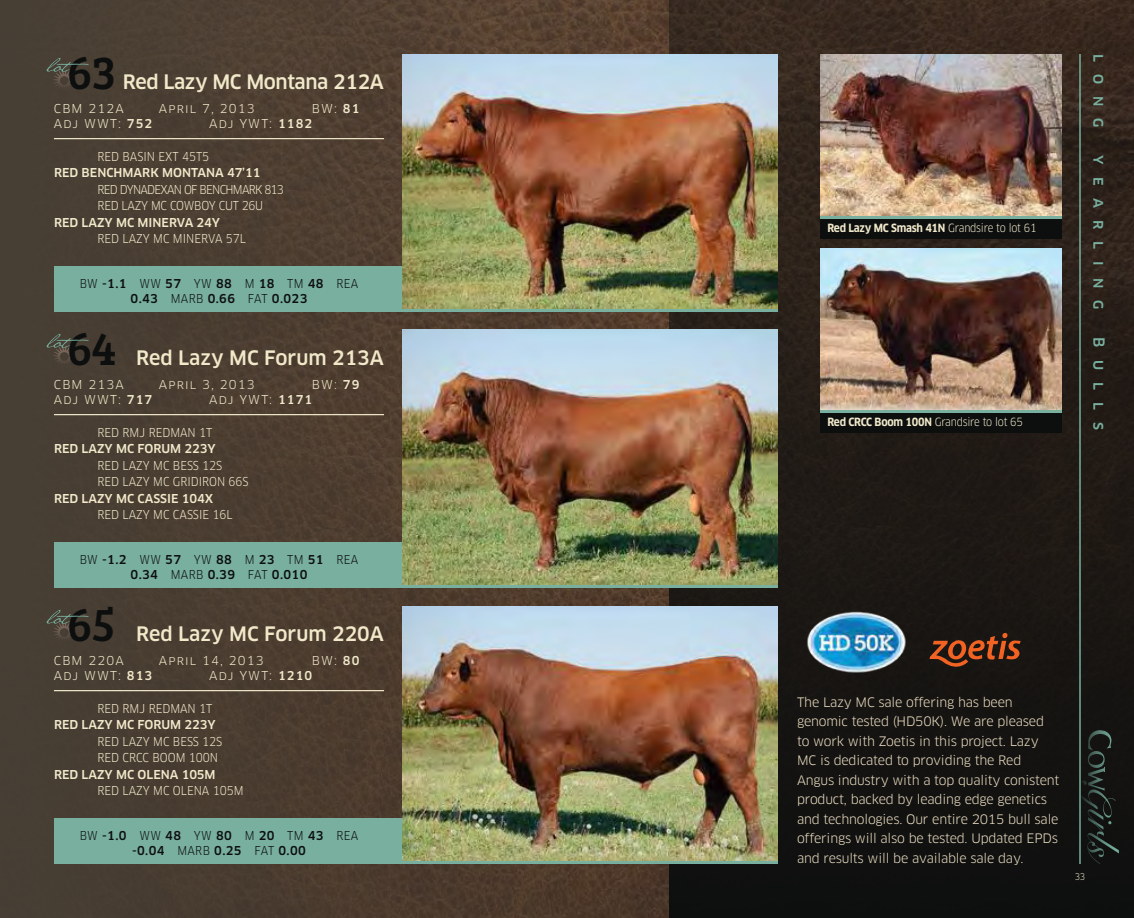
<style>
.page{position:relative;width:1134px;height:918px;background:#fff}
.page>*{position:absolute;margin:0;border:0;box-sizing:border-box;transform-origin:0 0}
.t1{font:48px "Bree Serif";color:#0d0f0f}
.t2{font:500 19.5px "Clan OT";letter-spacing:-.005em;color:#f1e9ca}
.t3{font:500 15px "Clan OT";letter-spacing:.8em;color:#78af9f}
.t4{font:12.75px/19.5px "Clan OT";letter-spacing:-.015em;color:#ecdec3}
.t5{font:12px/16.5px "Clan OT Narr";color:#f1e9ca}
.t6{font:12px "Clan OT";letter-spacing:.09em;color:#f1e9ca}
.t7{font:500 12px "Clan OT";color:#f1e9ca}
.t8{font:12px "Clan OT Narr";letter-spacing:.03em;color:#0d0f0f}
.t9{font:500 12px "Clan OT";letter-spacing:.03em;color:#0d0f0f}
.t10{font:12px/16.5px "Clan OT Narr";letter-spacing:-.06em;color:#f1e9ca}
.t11{font:700 11.1px "Clan OT Narr";letter-spacing:-.02em;color:#f1e9ca}
.t12{font:11.1px "Clan OT Narr";letter-spacing:-.02em;color:#f1e9ca}
.t13{font:9px "Clan OT Narr";color:#f1e9ca}
.s1{font-weight:500}
.s2{font-family:"Clan OT";font-weight:500}
.s3{font-family:"Clan OT Narr";font-weight:400}
.s4{font-weight:400}
.s5{font-weight:700}
</style>
<div class="page">
<img style="left:0;top:0;width:669px;height:918px">
<div style="left:669px;top:0;width:465px;height:918px;background:linear-gradient(to bottom,#38291f,#0c0e0d)"></div>
<svg style="left:1078px;top:730px;width:41px;height:134px"></svg>
<hr style="left:1079px;top:54px;width:2px;height:810px;background:#78af9f">
<hr style="left:54px;top:690px;width:330px;height:1px;background:#f1e9ca">
<div style="left:54px;top:819px;width:348px;height:45px;background:#78af9f"></div>
<svg style="left:47px;top:610px;width:42px;height:34px"></svg>
<hr style="left:54px;top:138px;width:330px;height:1px;background:#f1e9ca">
<hr style="left:54px;top:414px;width:330px;height:1px;background:#f1e9ca">
<div style="left:54px;top:267px;width:348px;height:45px;background:#78af9f"></div>
<div style="left:54px;top:543px;width:348px;height:45px;background:#78af9f"></div>
<svg style="left:47px;top:58px;width:42px;height:34px"></svg>
<svg style="left:47px;top:334px;width:42px;height:34px"></svg>
<img style="left:402px;top:606px;width:376px;height:255px">
<img style="left:402px;top:330px;width:376px;height:255px">
<img style="left:402px;top:54px;width:376px;height:255px">
<hr style="left:54px;top:309px;width:724px;height:3px;background:#78af9f">
<hr style="left:54px;top:585px;width:724px;height:3px;background:#78af9f">
<hr style="left:54px;top:861px;width:724px;height:3px;background:#78af9f">
<svg style="left:930px;top:633px;width:91px;height:34px"></svg>
<img style="left:804px;top:610px;width:104px;height:64px">
<div style="left:821px;top:54px;width:241px;height:185px;background:#0d0f0f"></div>
<img style="left:821px;top:54px;width:241px;height:162px">
<hr style="left:821px;top:216px;width:241px;height:2px;background:#78af9f">
<div style="left:821px;top:248px;width:241px;height:185px;background:#0d0f0f"></div>
<img style="left:821px;top:248px;width:241px;height:162px">
<hr style="left:821px;top:410px;width:241px;height:3px;background:#78af9f">
<h1 class="t1" style="left:67px;top:38px;width:51px">63</h1>
<h2 class="t2" style="left:123px;top:71px;width:263px">Red Lazy MC Montana 212A</h2>
<p class="t6" style="left:54px;top:102px;width:71px">CBM 212A</p>
<p class="t6" style="left:159px;top:102px;width:97px">April 7, 2013</p>
<p class="t6" style="left:312px;top:102px;width:49px">BW: <span class="s1">81</span></p>
<p class="t6" style="left:54px;top:117px;width:100px">Adj WWT: <span class="s1">752</span></p>
<p class="t6" style="left:209px;top:117px;width:105px">Adj YWT: <span class="s1">1182</span></p>
<p class="t5" style="left:98px;top:148px;width:113px">RED BASIN EXT 45T5</p>
<p class="t7" style="left:54px;top:166px;width:208px">RED BENCHMARK MONTANA 47’11</p>
<p class="t10" style="left:98px;top:181px;width:188px">RED DYNADEXAN OF BENCHMARK 813<br>RED LAZY MC COWBOY CUT 26U</p>
<p class="t7" style="left:54px;top:215px;width:168px">RED LAZY MC MINERVA 24Y</p>
<p class="t5" style="left:98px;top:231px;width:150px">RED LAZY MC MINERVA 57L</p>
<p class="t8" style="left:80px;top:276px;width:280px">BW <span class="s2">-1.1</span> WW <span class="s2">57</span> YW <span class="s2">88</span> M <span class="s2">18</span> TM <span class="s2">48</span> REA</p>
<p class="t9" style="left:131px;top:291px;width:178px">0.43 <span class="s3">MARB</span> 0.66 <span class="s3">FAT</span> 0.023</p>
<h1 class="t1" style="left:67px;top:314px;width:51px">64</h1>
<h2 class="t2" style="left:136px;top:347px;width:249px">Red Lazy MC Forum 213A</h2>
<p class="t6" style="left:54px;top:378px;width:71px">CBM 213A</p>
<p class="t6" style="left:159px;top:378px;width:97px">April 3, 2013</p>
<p class="t6" style="left:312px;top:378px;width:49px">BW: <span class="s1">79</span></p>
<p class="t6" style="left:54px;top:393px;width:100px">Adj WWT: <span class="s1">717</span></p>
<p class="t6" style="left:209px;top:393px;width:105px">Adj YWT: <span class="s1">1171</span></p>
<p class="t5" style="left:98px;top:424px;width:116px">RED RMJ REDMAN 1T</p>
<p class="t7" style="left:54px;top:442px;width:163px">RED LAZY MC FORUM 223Y</p>
<p class="t5" style="left:98px;top:457px;width:153px">RED LAZY MC BESS 12S<br>RED LAZY MC GRIDIRON 66S</p>
<p class="t7" style="left:54px;top:491px;width:161px">RED LAZY MC CASSIE 104X</p>
<p class="t5" style="left:98px;top:507px;width:137px">RED LAZY MC CASSIE 16L</p>
<p class="t8" style="left:80px;top:552px;width:280px">BW <span class="s2">-1.2</span> WW <span class="s2">57</span> YW <span class="s2">88</span> M <span class="s2">23</span> TM <span class="s2">51</span> REA</p>
<p class="t9" style="left:131px;top:567px;width:178px">0.34 <span class="s3">MARB</span> 0.39 <span class="s3">FAT</span> 0.010</p>
<h1 class="t1" style="left:67px;top:590px;width:50px">65</h1>
<h2 class="t2" style="left:136px;top:623px;width:249px">Red Lazy MC Forum 220A</h2>
<p class="t6" style="left:54px;top:654px;width:71px">CBM 220A</p>
<p class="t6" style="left:159px;top:654px;width:106px">April 14, 2013</p>
<p class="t6" style="left:312px;top:654px;width:49px">BW: <span class="s1">80</span></p>
<p class="t6" style="left:54px;top:669px;width:100px">Adj WWT: <span class="s1">813</span></p>
<p class="t6" style="left:209px;top:669px;width:105px">Adj YWT: <span class="s1">1210</span></p>
<p class="t5" style="left:98px;top:700px;width:116px">RED RMJ REDMAN 1T</p>
<p class="t7" style="left:54px;top:718px;width:163px">RED LAZY MC FORUM 223Y</p>
<p class="t5" style="left:98px;top:733px;width:126px">RED LAZY MC BESS 12S<br>RED CRCC BOOM 100N</p>
<p class="t7" style="left:54px;top:767px;width:163px">RED LAZY MC OLENA 105M</p>
<p class="t5" style="left:98px;top:783px;width:147px">RED LAZY MC OLENA 105M</p>
<p class="t8" style="left:80px;top:828px;width:280px">BW <span class="s2">-1.0</span> WW <span class="s2">48</span> YW <span class="s2">80</span> M <span class="s2">20</span> TM <span class="s2">43</span> REA</p>
<p class="t9" style="left:132px;top:843px;width:175px">-0.04 <span class="s3">MARB</span> 0.25 <span class="s3">FAT</span> 0.00</p>
<p class="t11" style="left:827px;top:221px;width:211px">Red Lazy MC Smash 41N <span class="s4">Grandsire to lot 61</span></p>
<p class="t12" style="left:827px;top:415px;width:197px"><span class="s5">Red CRCC Boom 100N</span> Grandsire to lot 65</p>
<p class="t3" style="left:1108px;top:54px;width:75px;rotate:90deg">long</p>
<p class="t3" style="left:1108px;top:155px;width:155px;rotate:90deg">yearling</p>
<p class="t3" style="left:1108px;top:337px;width:94px;rotate:90deg">Bulls</p>
<p class="t4" style="left:797px;top:692px;width:264px">The Lazy MC sale offering has been genomic tested (HD50K). We are pleased to work with Zoetis in this project. Lazy MC is dedicated to providing the Red Angus industry with a top quality conistent product, backed by leading edge genetics and technologies. Our entire 2015 bull sale offerings will also be tested. Updated EPDs and results will be available sale day.</p>
<p class="t13" style="left:1075px;top:871px;width:12px">33</p>
</div>
